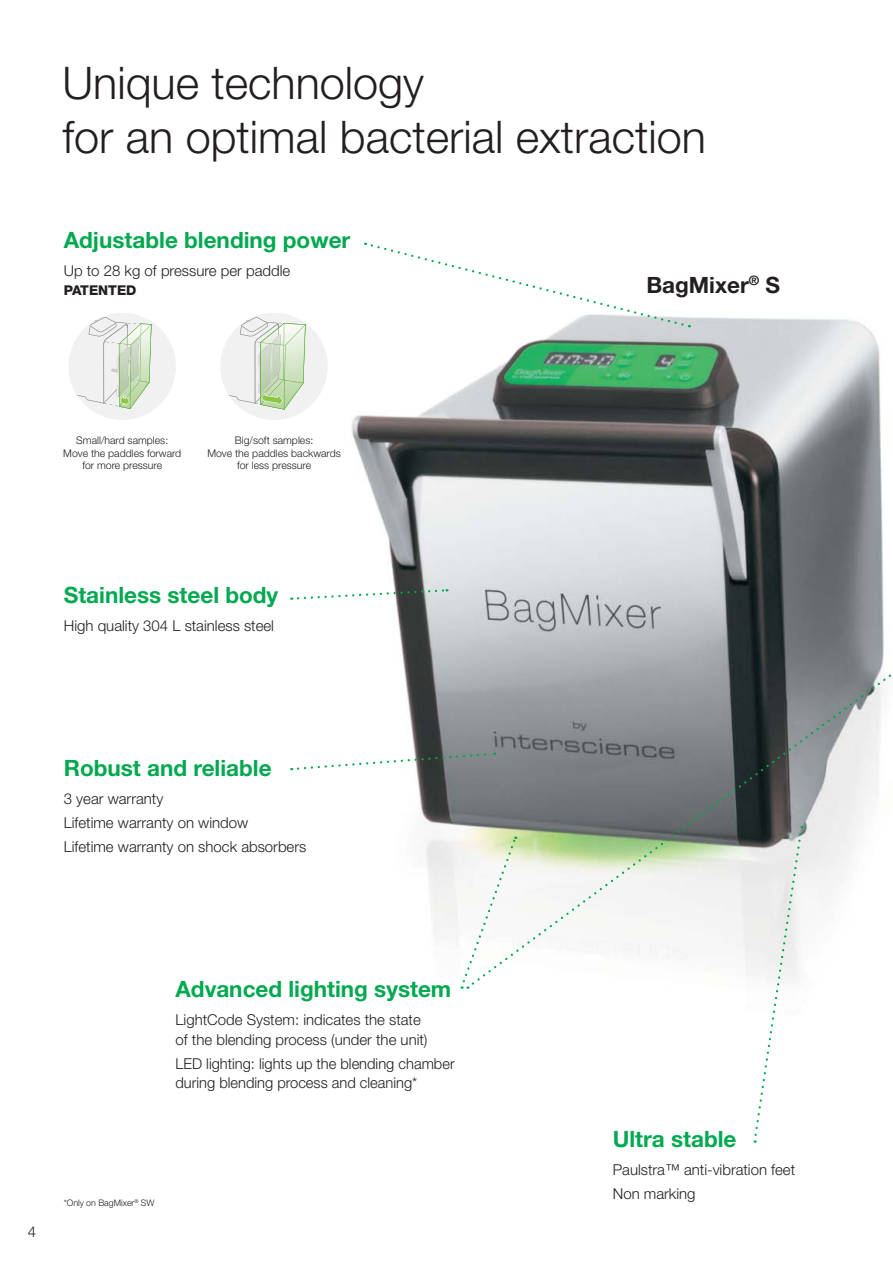
<style>
.page{position:relative;width:893px;height:1263px;background:#fff}
.page>*{position:absolute;margin:0;border:0;box-sizing:border-box;transform-origin:0 0}
.t1{font:300 45px/54px "Helvetica Neue";color:#231f20}
.t2{font:700 22.5px "Helvetica Neue";color:#00a94f}
.t3{font:700 22.5px "Helvetica Neue";color:#231f20}
.t4{font:300 15px/23.7px "Helvetica Neue";color:#231f20}
.t5{font:800 13.5px "Helvetica Neue";color:#231f20}
.t6{font:300 10.5px/12.6px "Helvetica Neue";color:#231f20;text-align:center}
.t7{font:300 9px "Helvetica Neue";color:#231f20}
</style>
<div class="page">
<img style="left:290px;top:242px;width:592px;height:747px">
<svg style="left:291px;top:588px;width:156px;height:13px"></svg>
<svg style="left:291px;top:752px;width:179px;height:19px"></svg>
<svg style="left:365px;top:243px;width:325px;height:85px"></svg>
<svg style="left:753px;top:987px;width:50px;height:156px"></svg>
<svg style="left:470px;top:464px;width:421px;height:523px"></svg>
<svg style="left:461px;top:837px;width:56px;height:152px"></svg>
<div style="left:69px;top:313px;width:107px;height:107px;background:#f1f1f2;border-radius:50%"></div>
<svg style="left:69px;top:317px;width:83px;height:92px"></svg>
<div style="left:220px;top:313px;width:108px;height:107px;background:#f1f1f2;border-radius:50%"></div>
<svg style="left:220px;top:317px;width:86px;height:93px"></svg>
<h1 class="t1" style="left:62px;top:60px;width:645px">Unique technology<br>for an optimal bacterial extraction</h1>
<h2 class="t2" style="left:64px;top:232px;width:288px">Adjustable blending power</h2>
<p class="t4" style="left:64px;top:260px;width:228px">Up to 28 kg of pressure per paddle</p>
<p class="t5" style="left:64px;top:286px;width:74px">PATENTED</p>
<h2 class="t3" style="left:646px;top:277px;width:135px">BagMixer<sup>®</sup> S</h2>
<p class="t6" style="left:63px;top:435px;width:120px">Small/hard samples:<br>Move the paddles forward for more pressure</p>
<p class="t6" style="left:207px;top:435px;width:135px">Big/soft samples:<br>Move the paddles backwards for less pressure</p>
<h2 class="t2" style="left:64px;top:586px;width:216px">Stainless steel body</h2>
<p class="t4" style="left:64px;top:615px;width:212px">High quality 304 L stainless steel</p>
<h2 class="t2" style="left:64px;top:760px;width:209px">Robust and reliable</h2>
<p class="t4" style="left:64px;top:788px;width:244px">3 year warranty<br>Lifetime warranty on window<br>Lifetime warranty on shock absorbers</p>
<h2 class="t2" style="left:176px;top:981px;width:277px">Advanced lighting system</h2>
<p class="t4" style="left:176px;top:1012px;width:254px;line-height:19.5px">LightCode System: indicates the state of the blending process (under the unit)</p>
<p class="t4" style="left:176px;top:1055px;width:281px;line-height:19.5px">LED lighting: lights up the blending chamber during blending process and cleaning*</p>
<p class="t4" style="left:28px;top:1221px;width:10px">4</p>
<p class="t7" style="left:64px;top:1200px;width:92px">*Only on BagMixer<sup>®</sup> SW</p>
<h2 class="t2" style="left:613px;top:1131px;width:125px">Ultra stable</h2>
<p class="t4" style="left:613px;top:1160px;width:184px">Paulstra™ anti-vibration feet<br>Non marking</p>
</div>
